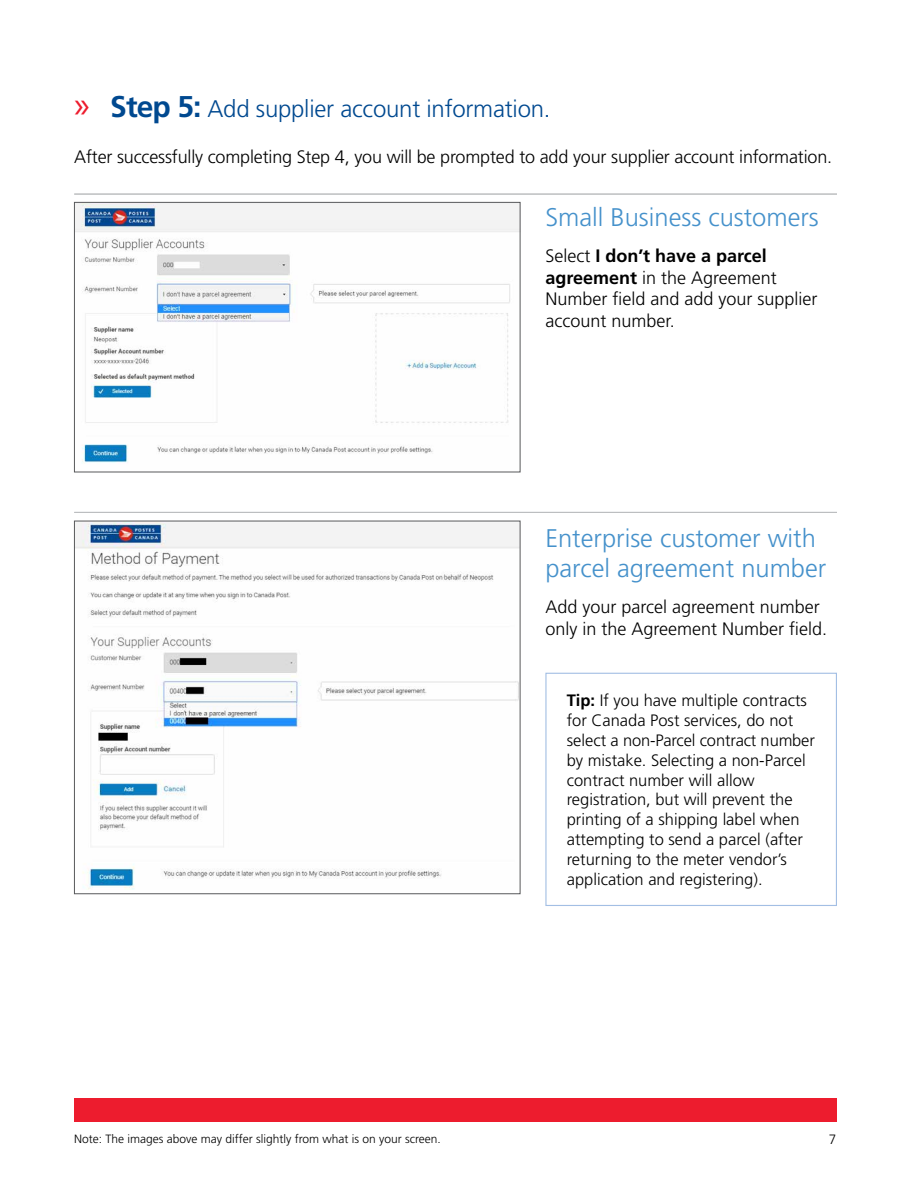
<style>
.page{position:relative;width:918px;height:1188px;background:#fff}
.page>*{position:absolute;margin:0;border:0;box-sizing:border-box;transform-origin:0 0}
.t1{font:300 25.5px/30px "Frutiger";color:#4591cb}
.t2{font:300 24px "Frutiger";letter-spacing:-.01em;color:#004990}
.t3{font:300 18px/21.6px "Frutiger";color:#000}
.t4{font:300 16.5px/19.8px "Frutiger";color:#000}
.t5{font:300 13.5px "Frutiger";color:#000}
.t6{font:300 12px "Frutiger";color:#000}
.s1{font-family:"Myriad Pro";font-weight:400;font-size:37.5px;color:#ed1c2e}
.s2{font-weight:700;font-size:30px}
.s3{font-weight:700}
</style>
<div class="page">
<div style="left:74px;top:1098px;width:763px;height:23px;background:#ed1c2e"></div>
<hr style="left:74px;top:194px;width:763px;height:1px;background:#bcbec0">
<hr style="left:74px;top:512px;width:763px;height:1px;background:#bcbec0">
<img style="left:76px;top:523px;width:442px;height:366px">
<img style="left:76px;top:204px;width:442px;height:259px">
<div style="left:74px;top:202px;width:446px;height:270px;border:1px solid #58595b"></div>
<div style="left:545px;top:673px;width:292px;height:233px;border:1px solid #a3bfe4"></div>
<h2 class="t2" style="left:74px;top:95px;width:478px"><span class="s1">»</span> <span class="s2">Step 5:</span> Add supplier account information.</h2>
<p class="t3" style="left:74px;top:146px;width:759px">After successfully completing Step 4, you will be prompted to add your supplier account information.</p>
<h1 class="t1" style="left:545px;top:202px;width:275px">Small Business customers</h1>
<p class="t3" style="left:545px;top:245px;width:274px">Select <span class="s3">I don’t have a parcel agreement</span> in the Agreement<br>Number field and add your supplier account number.</p>
<h1 class="t1" style="left:545px;top:523px;width:283px">Enterprise customer with parcel agreement number</h1>
<p class="t3" style="left:545px;top:596px;width:283px">Add your parcel agreement number only in the Agreement Number field.</p>
<p class="t4" style="left:567px;top:691px;width:250px"><span class="s3">Tip:</span> If you have multiple contracts for Canada Post services, do not select a non-Parcel contract number by mistake. Selecting a non-Parcel contract number will allow registration, but will prevent the printing of a shipping label when attempting to send a parcel (after returning to the meter vendor’s application and registering).</p>
<p class="t6" style="left:74px;top:1132px;width:368px">Note: The images above may differ slightly from what is on your screen.</p>
<p class="t5" style="left:829px;top:1132px;width:9px">5</p>
<p class="t5" style="left:829px;top:1132px;width:9px">7</p>
</div>
